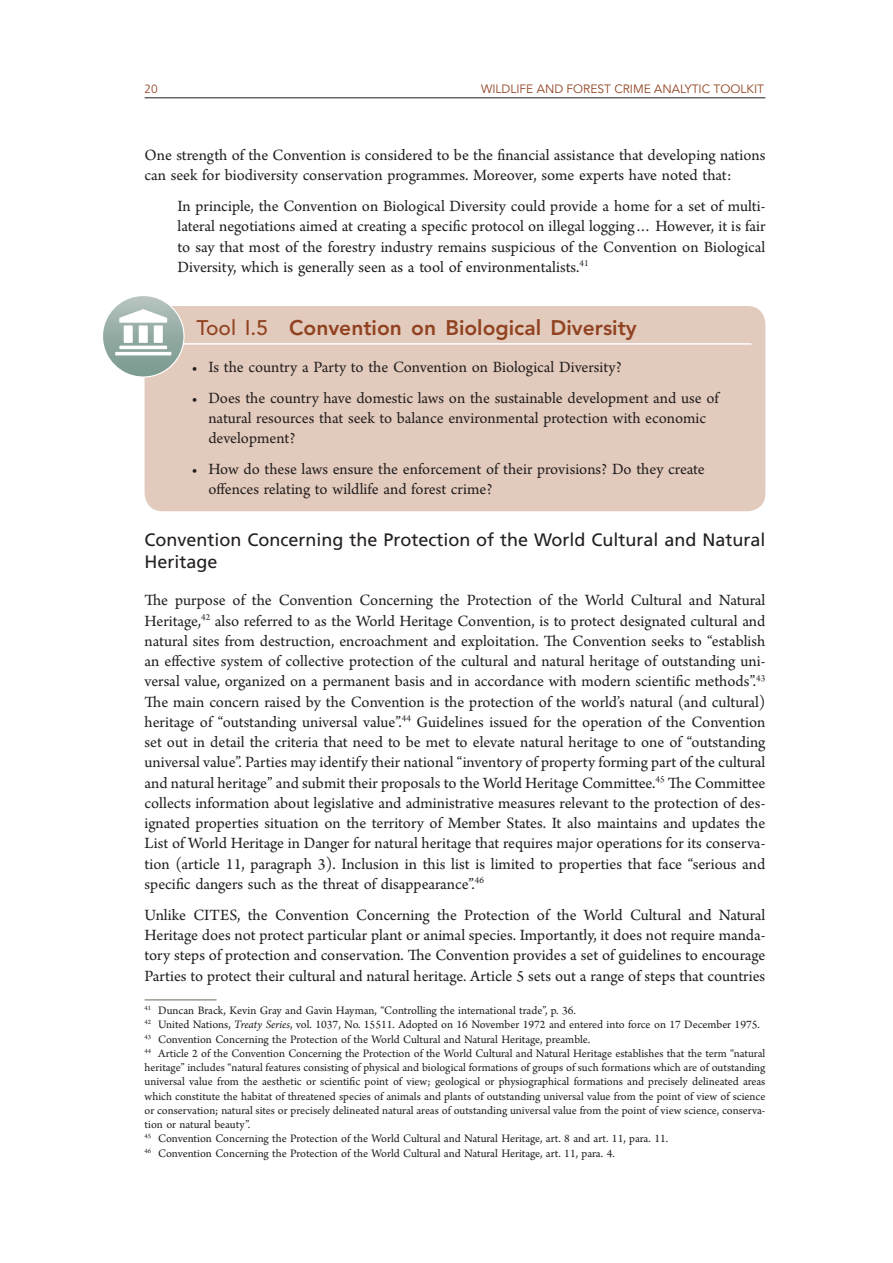
<style>
.page{position:relative;width:893px;height:1263px;background:#fff}
.page>*{position:absolute;margin:0;border:0;box-sizing:border-box;transform-origin:0 0}
.t1{font:800 21px "Avenir LT Std";color:#914221}
.t2{font:18px/21.6px "Frutiger CE";color:#231f20}
.t3{font:16.5px/20.2px "Arno Pro";color:#231f20}
.t4{font:12px/14.2px "Arno Pro";color:#231f20}
.t5{font:12px "Avenir LT Std";color:#914221}
.t6{font:300 12px "Frutiger";color:#914221}
.s1{font-weight:500}
.s2{font-style:italic}
</style>
<div class="page">
<hr style="left:145px;top:97px;width:620px;height:1px;background:#231f20">
<hr style="left:145px;top:999px;width:72px;height:1px;background:#716557">
<div style="left:145px;top:306px;width:620px;height:205px;background:#e2cbbc;border-radius:18px"></div>
<hr style="left:157px;top:343px;width:594px;height:2px;background:#fff">
<svg style="left:102px;top:295px;width:82px;height:82px;background:#9ab0a9"></svg>
<div style="left:102px;top:295px;width:83px;height:83px;border:1px solid #fff;border-radius:50%"></div>
<svg style="left:115px;top:309px;width:56px;height:46px"></svg>
<p class="t6" style="left:145px;top:82px;width:15px">20</p>
<p class="t5" style="left:481px;top:82px;width:18px">WILDLIFE</p>
<p class="t5" style="left:537px;top:82px;width:10px">AND</p>
<p class="t5" style="left:567px;top:82px;width:9px">FOREST</p>
<p class="t5" style="left:614px;top:82px;width:9px">CRIME</p>
<p class="t5" style="left:654px;top:82px;width:8px">ANALYTIC</p>
<p class="t5" style="left:714px;top:82px;width:9px">TOOLKIT</p>
<p class="t3" style="left:145px;top:146px;width:622px">One strength of the Convention is considered to be the financial assistance that developing nations can seek for biodiversity conservation programmes. Moreover, some experts have noted that:</p>
<p class="t3" style="left:178px;top:197px;width:589px;text-align:justify">In principle, the Convention on Biological Diversity could provide a home for a set of multi&shy;lateral negotiations aimed at creating a specific protocol on illegal logging… However, it is fair to say that most of the forestry industry remains suspicious of the Convention on Biological Diversity, which is generally seen as a tool of environmentalists.<sup>41</sup></p>
<p class="t1" style="left:196px;top:315px;width:442px"><span class="s1">Tool I.5</span> Convention on Biological Diversity</p>
<p class="t3" style="left:191px;top:358px;width:432px">• Is the country a Party to the Convention on Biological Diversity?</p>
<p class="t3" style="left:208px;top:389px;width:512px;text-indent:-17px">• Does the country have domestic laws on the sustainable development and use of natural resources that seek to balance environmental protection with economic development?</p>
<p class="t3" style="left:208px;top:460px;width:498px;text-indent:-17px">• How do these laws ensure the enforcement of their provisions? Do they create offences relating to wildlife and forest crime?</p>
<p class="t2" style="left:145px;top:529px;width:622px">Convention Concerning the Protection of the World Cultural and Natural<br>Heritage</p>
<p class="t3" style="left:145px;top:591px;width:622px;text-align:justify">The purpose of the Convention Concerning the Protection of the World Cultural and Natural Heritage,<sup>42</sup> also referred to as the World Heritage Convention, is to protect designated cultural and natural sites from destruction, encroachment and exploitation. The Convention seeks to “establish an effective system of collective protection of the cultural and natural heritage of outstanding uni&shy;versal value, organized on a permanent basis and in accordance with modern scientific methods”.<sup>43<br></sup>The main concern raised by the Convention is the protection of the world’s natural (and cultural) heritage of “outstanding universal value”.<sup>44</sup> Guidelines issued for the operation of the Convention set out in detail the criteria that need to be met to elevate natural heritage to one of “outstanding universal value”. Parties may identify their national “inventory of property forming part of the cultural and natural heritage” and submit their proposals to the World Heritage Committee.<sup>45</sup> The Committee collects information about legislative and administrative measures relevant to the protection of des&shy;ignated properties situation on the territory of Member States. It also maintains and updates the List of World Heritage in Danger for natural heritage that requires major operations for its conserva&shy;tion (article 11, paragraph 3). Inclusion in this list is limited to properties that face “serious and specific dangers such as the threat of disappearance”.<sup>46</sup></p>
<p class="t3" style="left:145px;top:905px;width:622px;text-align:justify">Unlike CITES, the Convention Concerning the Protection of the World Cultural and Natural Heritage does not protect particular plant or animal species. Importantly, it does not require manda&shy;tory steps of protection and conservation. The Convention provides a set of guidelines to encourage Parties to protect their cultural and natural heritage. Article 5 sets out a range of steps that countries</p>
<p class="t4" style="left:145px;top:1004px;width:622px"><sup>41</sup> Duncan Brack, Kevin Gray and Gavin Hayman, “Controlling the international trade”, p. 36.<br><sup>42</sup> United Nations, <span class="s2">Treaty Series</span>, vol. 1037, No. 15511. Adopted on 16 November 1972 and entered into force on 17 December 1975.<br><sup>43</sup> Convention Concerning the Protection of the World Cultural and Natural Heritage, preamble.<br><sup>44</sup> Article 2 of the Convention Concerning the Protection of the World Cultural and Natural Heritage establishes that the term “natural heritage” includes “natural features consisting of physical and biological formations of groups of such formations which are of outstanding universal value from the aesthetic or scientific point of view; geological or physiographical formations and precisely delineated areas which constitute the habitat of threatened species of animals and plants of outstanding universal value from the point of view of science or conservation; natural sites or precisely delineated natural areas of outstanding universal value from the point of view science, conserva&shy;tion or natural beauty”.<br><sup>45</sup> Convention Concerning the Protection of the World Cultural and Natural Heritage, art. 8 and art. 11, para. 11.<br><sup>46</sup> Convention Concerning the Protection of the World Cultural and Natural Heritage, art. 11, para. 4.</p>
</div>
